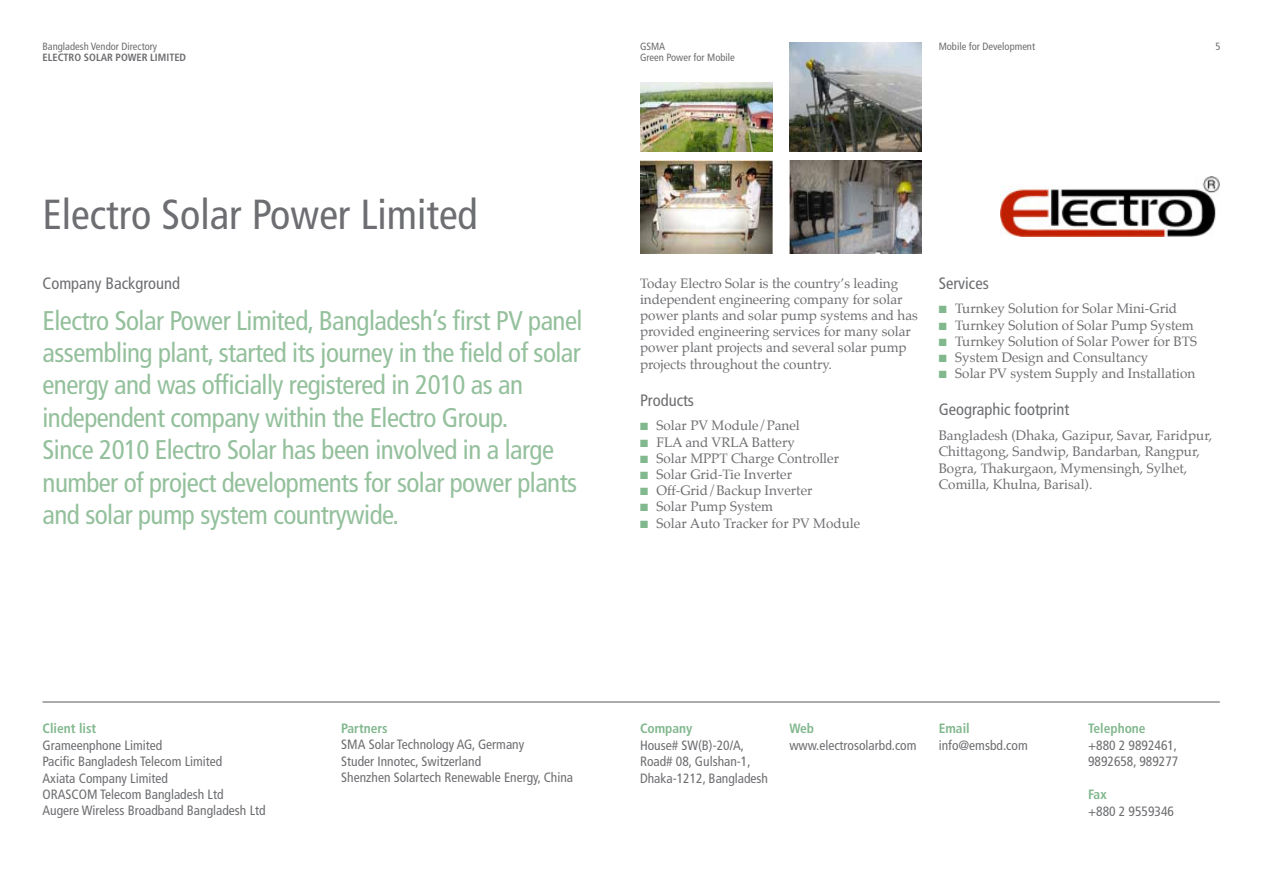
<style>
.page{position:relative;width:1263px;height:893px;background:#fff}
.page>*{position:absolute;margin:0;border:0;box-sizing:border-box;transform-origin:0 0}
.t1{font:condensed 42px "Frutiger";color:#6d6e71}
.t2{font:condensed 27px/32.4px "Frutiger";letter-spacing:-.02em;color:#94c09c}
.t3{font:condensed 16.5px "Frutiger";color:#6d6e71}
.t4{font:13.5px/16.2px "Palatino";color:#6d6e71}
.t5{font:condensed 13.5px/16.5px "Frutiger";color:#6d6e71}
.t6{font:700 condensed 13.5px "Frutiger";color:#82b88e}
.t7{font:condensed 10.5px "Frutiger";color:#6d6e71}
.t8{font:700 condensed 10.5px "Frutiger";color:#6d6e71}
.s1{color:#82b88e}
</style>
<div class="page">
<hr style="left:43px;top:702px;width:1177px;height:1px;background:#58595b">
<img style="left:640px;top:82px;width:132px;height:69px">
<img style="left:789px;top:43px;width:133px;height:108px">
<img style="left:789px;top:160px;width:133px;height:93px">
<img style="left:640px;top:160px;width:132px;height:93px">
<img style="left:1000px;top:177px;width:220px;height:59px">
<p class="t7" style="left:43px;top:41px;width:116px">Bangladesh Vendor Directory</p>
<p class="t8" style="left:43px;top:51px;width:114px">Electro SOLAR Power LIMI</p>
<p class="t8" style="left:169px;top:51px;width:12px">TED</p>
<h1 class="t1" style="left:43px;top:190px;width:437px">Electro Solar Power Limited</h1>
<p class="t3" style="left:43px;top:273px;width:139px">Company Background</p>
<p class="t2" style="left:43px;top:304px;width:541px">Electro Solar Power Limited, Bangladesh’s first PV panel assembling plant, started its journey in the field of solar energy and was officially registered in 2010 as an independent company within the Electro Group.<br>Since 2010 Electro Solar has been involved in a large number of project developments for solar power plants and solar pump system countrywide.</p>
<p class="t7" style="left:640px;top:41px;width:27px">GSMA</p>
<p class="t7" style="left:939px;top:41px;width:98px">Mobile for Development</p>
<p class="t7" style="left:1215px;top:41px;width:7px">5</p>
<p class="t7" style="left:640px;top:51px;width:96px">Green Power for Mobile</p>
<p class="t4" style="left:640px;top:275px;width:279px">Today Electro Solar is the country’s leading independent engineering company for solar power plants and solar pump systems and has provided engineering services for many solar power plant projects and several solar pump projects throughout the country.</p>
<p class="t3" style="left:640px;top:390px;width:56px">Products</p>
<p class="t4" style="left:640px;top:418px;width:161px"><span class="s1">■</span> Solar PV Module/Panel</p>
<p class="t4" style="left:640px;top:434px;width:156px"><span class="s1">■</span> FLA and VRLA Battery</p>
<p class="t4" style="left:640px;top:450px;width:201px"><span class="s1">■</span> Solar MPPT Charge Controller</p>
<p class="t4" style="left:640px;top:466px;width:153px"><span class="s1">■</span> Solar Grid-Tie Inverter</p>
<p class="t4" style="left:640px;top:482px;width:174px"><span class="s1">■</span> Off-Grid/Backup Inverter</p>
<p class="t4" style="left:640px;top:499px;width:135px"><span class="s1">■</span> Solar Pump System</p>
<p class="t4" style="left:640px;top:515px;width:222px"><span class="s1">■</span> Solar Auto Tracker for PV Module</p>
<p class="t3" style="left:939px;top:273px;width:52px">Services</p>
<p class="t4" style="left:939px;top:301px;width:240px"><span class="s1">■</span> Turnkey Solution for Solar Mini-Grid</p>
<p class="t4" style="left:939px;top:317px;width:257px"><span class="s1">■</span> Turnkey Solution of Solar Pump System</p>
<p class="t4" style="left:939px;top:333px;width:260px"><span class="s1">■</span> Turnkey Solution of Solar Power for BTS</p>
<p class="t4" style="left:939px;top:349px;width:211px"><span class="s1">■</span> System Design and Consultancy</p>
<p class="t4" style="left:939px;top:366px;width:258px"><span class="s1">■</span> Solar PV system Supply and Installation</p>
<p class="t3" style="left:939px;top:400px;width:132px">Geographic footprint</p>
<p class="t4" style="left:939px;top:427px;width:275px">Bangladesh (Dhaka, Gazipur, Savar, Faridpur, Chittagong, Sandwip, Bandarban, Rangpur, Bogra, Thakurgaon, Mymensingh, Sylhet, Comilla, Khulna, Barisal).</p>
<p class="t6" style="left:43px;top:720px;width:55px">Client list</p>
<p class="t5" style="left:43px;top:737px;width:225px">Grameenphone Limited<br>Pacific Bangladesh Telecom Limited<br>Axiata Company Limited<br>ORASCOM Telecom Bangladesh Ltd<br>Augere Wireless Broadband Bangladesh Ltd</p>
<p class="t6" style="left:341px;top:720px;width:48px">Partners</p>
<p class="t5" style="left:341px;top:737px;width:233px">SMA Solar Technology AG, Germany<br>Studer Innotec, Switzerland<br>Shenzhen Solartech Renewable Energy, China</p>
<p class="t6" style="left:640px;top:720px;width:54px">Company</p>
<p class="t5" style="left:640px;top:737px;width:130px">House# SW(B)-20/A,<br>Road# 08, Gulshan-1,<br>Dhaka-1212, Bangladesh</p>
<p class="t6" style="left:789px;top:720px;width:26px">Web</p>
<p class="t5" style="left:789px;top:737px;width:129px">www.electrosolarbd.com</p>
<p class="t6" style="left:939px;top:720px;width:33px">Email</p>
<p class="t5" style="left:939px;top:737px;width:91px">info@emsbd.com</p>
<p class="t6" style="left:1088px;top:720px;width:59px">Telephone</p>
<p class="t5" style="left:1088px;top:737px;width:92px">+880 2 9892461,<br>9892658, 989277</p>
<p class="t6" style="left:1088px;top:786px;width:20px">Fax</p>
<p class="t5" style="left:1088px;top:803px;width:87px">+880 2 9559346</p>
</div>
